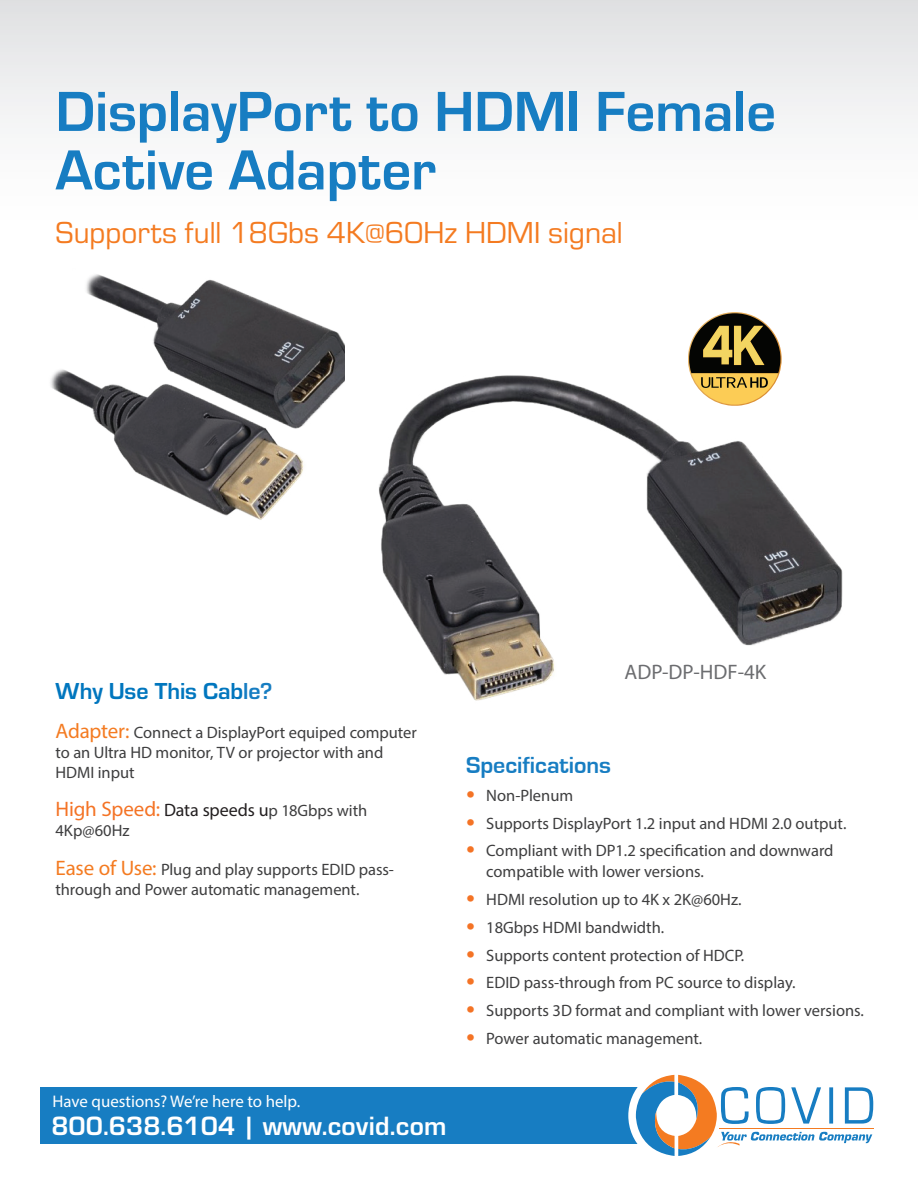
<style>
.page{position:relative;width:918px;height:1188px;background:#fff}
.page>*{position:absolute;margin:0;border:0;box-sizing:border-box;transform-origin:0 0}
.t1{font:700 58.5px/58.5px "Eurostile";color:#177dc2}
.t2{font:31.5px "Eurostile";color:#f47b21}
.t3{font:700 27.45px "Eurostile";letter-spacing:.01em;color:#fff}
.t4{font:700 24px "Eurostile";letter-spacing:-.005em;color:#0076be}
.t5{font:700 24px "Eurostile";color:#177dc2}
.t6{font:21px "Myriad Pro";color:#6c6d70}
.t7{font:18px "Myriad Pro";letter-spacing:-.005em;color:#231f20}
.t8{font:16.95px "Myriad Pro";color:#fff}
.t9{font:16.5px/19.8px "Myriad Pro";color:#3e3e3f}
.s1{color:#177dc2}
.s2{font-size:21px;color:#f47b21}
.s3{font-size:21px;color:#f47325}
.s4{font-size:16.5px;color:#3e3e3f}
.s5{font-family:"Eurostile";font-stretch:condensed;font-size:18px;color:#f47325}
</style>
<div class="page">
<div style="left:0;top:0;width:918px;height:234px;background:linear-gradient(to bottom,#e1e2e4,#fff)"></div>
<div style="left:40px;top:1088px;width:628px;height:56px;background:#177dc2"></div>
<div style="left:628px;top:1067px;width:98px;height:97px;background:#fff;border-radius:50%"></div>
<svg style="left:636px;top:1075px;width:237px;height:81px"></svg>
<img style="left:50px;top:274px;width:294px;height:246px">
<img style="left:379px;top:375px;width:464px;height:326px">
<svg style="left:688px;top:312px;width:94px;height:94px"></svg>
<h1 class="t1" style="left:56px;top:78px;width:722px">DisplayPort to HDMI Female<br>Active Adapter</h1>
<h2 class="t2" style="left:56px;top:212px;width:569px">Supports full 18Gbs 4K@60Hz HDMI signal</h2>
<h3 class="t4" style="left:56px;top:674px;width:218px">Why Use This Cab<span class="s1">le?</span></h3>
<p class="t9" style="left:56px;top:722px;width:363px"><span class="s2">Adapter:</span> Connect a DisplayPort equiped computer to an Ultra HD monitor, TV or projector with and<br>HDMI input</p>
<p class="t7" style="left:56px;top:799px;width:313px"><span class="s3">High Speed:</span> Data speeds u<span class="s4">p 18Gbps with</span></p>
<p class="t9" style="left:56px;top:820px;width:76px">4Kp@60Hz</p>
<p class="t9" style="left:56px;top:859px;width:340px"><span class="s2">Ease of Use:</span> Plug and play supports EDID pass&shy;through and Power automatic management.</p>
<p class="t8" style="left:53px;top:1091px;width:249px">Have questions? We’re here to help.</p>
<h3 class="t3" style="left:51px;top:1106px;width:397px">800.638.6104 | www.covid.com</h3>
<p class="t6" style="left:625px;top:659px;width:143px">ADP-DP-HDF-4K</p>
<h3 class="t5" style="left:466px;top:752px;width:147px">Specifications</h3>
<p class="t9" style="left:466px;top:785px;width:109px"><span class="s5">•</span> Non-Plenum</p>
<p class="t9" style="left:466px;top:813px;width:382px"><span class="s5">•</span> Supports DisplayPort 1.2 input and HDMI 2.0 output.</p>
<p class="t9" style="left:486px;top:840px;width:349px;line-height:21px;text-indent:-20px"><span class="s5">•</span> Compliant with DP1.2 specification and downward compatible with lower versions.</p>
<p class="t9" style="left:466px;top:889px;width:277px"><span class="s5">•</span> HDMI resolution up to 4K x 2K@60Hz.</p>
<p class="t9" style="left:466px;top:917px;width:200px"><span class="s5">•</span> 18Gbps HDMI bandwidth.</p>
<p class="t9" style="left:466px;top:945px;width:280px"><span class="s5">•</span> Supports content protection of HDCP.</p>
<p class="t9" style="left:466px;top:973px;width:331px"><span class="s5">•</span> EDID pass-through from PC source to display.</p>
<p class="t9" style="left:466px;top:1000px;width:400px"><span class="s5">•</span> Supports 3D format and compliant with lower versions.</p>
<p class="t9" style="left:466px;top:1028px;width:238px"><span class="s5">•</span> Power automatic management.</p>
</div>
